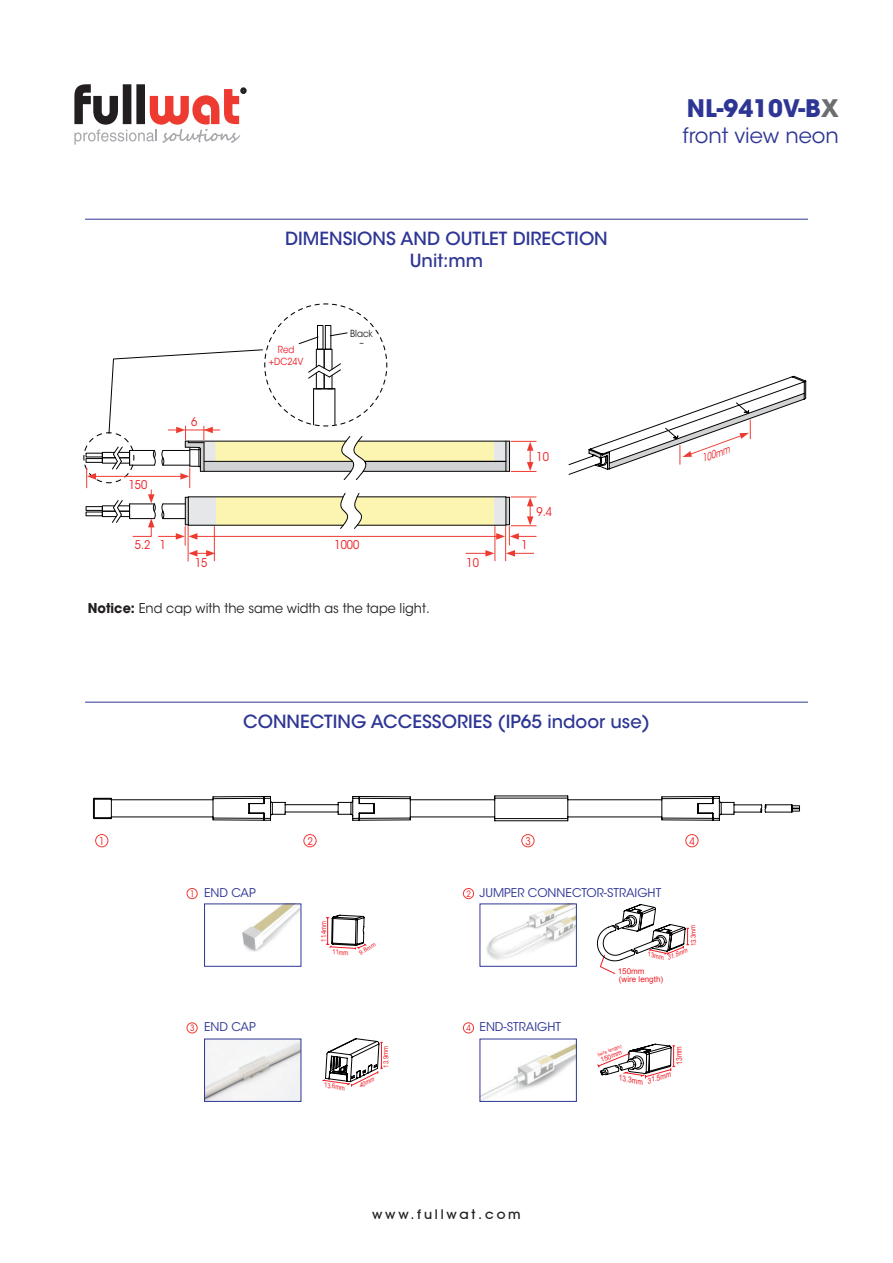
<style>
.page{position:relative;width:893px;height:1263px;background:#fff}
.page>*{position:absolute;margin:0;border:0;box-sizing:border-box;transform-origin:0 0}
.t1{font:700 24px "ITC Avant Garde Std";color:#2e3695}
.t2{font:21px "ITC Avant Garde Std";color:#2e3695}
.t3{font:500 18px/21.6px "ITC Avant Garde Std";color:#2e3695;text-align:center}
.t4{font:13.5px "ITC Avant Garde Std";color:#231f20;scale:.95 1}
.t5{font:500 13.5px "Avant Garde IT Cby BT";letter-spacing:.19em;color:#231f20;scale:1.07 1}
.t6{font:12px "ITC Avant Garde Std";color:#2e3695}
.t7{font:12px "ITC Avant Garde Std";color:#ee1d23;scale:.9 1}
.t8{font:italic 10.5px "ITC Avant Garde Std";color:#ee1d23;scale:.76 1}
.t9{font:10.5px "ITC Avant Garde Std";color:#ee1d23;scale:.9 1}
.t10{font:9.75px/12px "ITC Avant Garde Std";color:#ee1d23;text-align:center;scale:.9 1}
.t11{font:9.75px/9px "ITC Avant Garde Std";color:#231f20;text-align:center;scale:.9 1}
.t12{font:8.7px "ITC Avant Garde Std";color:#ee1d23;scale:.9 1}
.t13{font:8.1px/8.6px "Arial";color:#ee1c25}
.t14{font:8.1px "Arial";color:#ee1c25;scale:.84 1}
.t15{font:italic 7.95px "Arial";color:#ee1c25;scale:.85 1}
.t16{font:italic 7.8px "Arial";color:#ee1c25;scale:.86 1}
.t17{font:7.05px "Arial";color:#ee1c25;scale:.84 1}
.t18{font:italic 6.9px "Arial";color:#ee1c25;scale:.83 1}
.t19{font:italic 6.9px "Arial";color:#ee1c25;scale:.86 1}
.t20{font:6.75px "Arial";color:#ee1c25}
.t21{font:italic 6.6px "Arial";color:#ee1c25;scale:.89 1}
.t22{font:italic 6.45px "Arial";color:#ee1c25;scale:.89 1}
.t23{font:6px "Arial";color:#ee1c25}
.t24{font:4.65px "Arial";color:#ee1c25;scale:.95 1}
.s1{font-weight:700}
.s2{color:#6c6d70}
</style>
<div class="page">
<div style="left:240px;top:87px;width:7px;height:7px;border:3px solid #231f20;border-radius:50%"></div>
<svg style="left:74px;top:84px;width:171px;height:61px"></svg>
<hr style="left:85px;top:219px;width:723px;height:1px;background:#2e3695">
<hr style="left:188px;top:526px;width:1px;height:35px;background:#ee3b32">
<hr style="left:505px;top:526px;width:1px;height:35px;background:#ee3b32">
<hr style="left:495px;top:526px;width:1px;height:35px;background:#ee3b32">
<hr style="left:214px;top:526px;width:1px;height:35px;background:#ee3b32">
<svg style="left:83px;top:303px;width:453px;height:254px"></svg>
<svg style="left:568px;top:376px;width:238px;height:99px"></svg>
<hr style="left:85px;top:702px;width:723px;height:1px;background:#2e3695">
<div style="left:95px;top:834px;width:13px;height:13px;border:1px solid #ee3b32;border-radius:50%"></div>
<div style="left:187px;top:888px;width:11px;height:11px;border:1px solid #ee3b32;border-radius:50%"></div>
<div style="left:187px;top:1022px;width:11px;height:11px;border:1px solid #ee3b32;border-radius:50%"></div>
<div style="left:463px;top:888px;width:11px;height:11px;border:1px solid #ee3b32;border-radius:50%"></div>
<div style="left:463px;top:1022px;width:11px;height:11px;border:1px solid #ee3b32;border-radius:50%"></div>
<div style="left:303px;top:834px;width:13px;height:13px;border:1px solid #ee3b32;border-radius:50%"></div>
<div style="left:521px;top:834px;width:13px;height:13px;border:1px solid #ee3b32;border-radius:50%"></div>
<div style="left:685px;top:834px;width:13px;height:13px;border:1px solid #ee3b32;border-radius:50%"></div>
<svg style="left:93px;top:795px;width:707px;height:26px"></svg>
<img style="left:242px;top:905px;width:57px;height:47px">
<div style="left:204px;top:903px;width:97px;height:64px;border:1px solid #2e3695"></div>
<img style="left:206px;top:1040px;width:93px;height:60px">
<div style="left:204px;top:1038px;width:97px;height:64px;border:1px solid #2e3695"></div>
<img style="left:487px;top:905px;width:88px;height:55px">
<div style="left:479px;top:903px;width:98px;height:64px;border:1px solid #2e3695"></div>
<img style="left:481px;top:1044px;width:94px;height:56px">
<div style="left:479px;top:1038px;width:98px;height:64px;border:1px solid #2e3695"></div>
<svg style="left:326px;top:915px;width:41px;height:35px"></svg>
<svg style="left:596px;top:904px;width:93px;height:70px"></svg>
<svg style="left:322px;top:1038px;width:61px;height:49px"></svg>
<svg style="left:597px;top:1044px;width:78px;height:35px"></svg>
<p class="t3" style="left:285px;top:228px;width:324px">DIMENSIONS AND OUTLET DIRECTION<br>Unit:mm</p>
<p class="t10" style="left:269px;top:344px;width:40px">Red +DC24V</p>
<p class="t11" style="left:350px;top:329px;width:27px">Black –</p>
<p class="t7" style="left:129px;top:477px;width:22px">150</p>
<p class="t7" style="left:191px;top:415px;width:8px">6</p>
<p class="t7" style="left:135px;top:538px;width:19px">5.2</p>
<p class="t7" style="left:160px;top:538px;width:8px">1</p>
<p class="t7" style="left:335px;top:538px;width:29px">1000</p>
<p class="t7" style="left:521px;top:538px;width:8px">1</p>
<p class="t7" style="left:195px;top:555px;width:15px">15</p>
<p class="t7" style="left:466px;top:555px;width:15px">10</p>
<p class="t7" style="left:536px;top:449px;width:15px">10</p>
<p class="t7" style="left:536px;top:505px;width:19px">9.4</p>
<p class="t4" style="left:88px;top:599px;width:361px"><span class="s1">Notice:</span> End cap with the same width as the tape light.</p>
<h1 class="t1" style="left:687px;top:93px;width:153px">NL-9410V-B<span class="s2">X</span></h1>
<p class="t2" style="left:683px;top:122px;width:158px">front view neon</p>
<p class="t8" style="left:700px;top:453px;width:40px;rotate:-20deg">100mm</p>
<p class="t3" style="left:243px;top:711px;width:408px">CONNECTING ACCESSORIES (IP65 indoor use)</p>
<p class="t9" style="left:99px;top:834px;width:8px">1</p>
<p class="t12" style="left:190px;top:888px;width:7px">1</p>
<p class="t6" style="left:204px;top:885px;width:53px">END CAP</p>
<p class="t12" style="left:190px;top:1023px;width:7px">3</p>
<p class="t6" style="left:204px;top:1020px;width:53px">END CAP</p>
<p class="t9" style="left:307px;top:834px;width:8px">2</p>
<p class="t9" style="left:525px;top:834px;width:8px">3</p>
<p class="t9" style="left:689px;top:834px;width:8px">4</p>
<p class="t12" style="left:466px;top:888px;width:7px">2</p>
<p class="t6" style="left:479px;top:885px;width:183px">JUMPER CONNECTOR-STRAIGHT</p>
<p class="t17" style="left:319px;top:942px;width:26px;rotate:-90deg">11.4mm</p>
<p class="t17" style="left:333px;top:947px;width:20px;rotate:3deg">11mm</p>
<p class="t23" style="left:358px;top:949px;width:19px;rotate:-29deg">9.8mm</p>
<p class="t17" style="left:689px;top:947px;width:27px;rotate:-92deg">13.3mm</p>
<p class="t21" style="left:665px;top:954px;width:25px;rotate:-23deg">31.5mm</p>
<p class="t19" style="left:649px;top:949px;width:21px;rotate:13deg">13mm</p>
<p class="t13" style="left:618px;top:967px;width:47px">150mm (wire length)</p>
<p class="t12" style="left:466px;top:1023px;width:7px">4</p>
<p class="t6" style="left:479px;top:1020px;width:83px">END-STRAIGHT</p>
<p class="t17" style="left:382px;top:1068px;width:27px;rotate:-92deg">13.9mm</p>
<p class="t24" style="left:596px;top:1052px;width:28px;rotate:-19deg">(wire length)</p>
<p class="t20" style="left:599px;top:1056px;width:24px;rotate:-21deg">150mm</p>
<p class="t14" style="left:674px;top:1065px;width:24px;rotate:-92deg">m31 m</p>
<p class="t18" style="left:325px;top:1080px;width:27px;rotate:9deg">13.6mm</p>
<p class="t22" style="left:357px;top:1082px;width:20px;rotate:-26deg">40mm</p>
<p class="t16" style="left:646px;top:1076px;width:30px;rotate:-16deg">31.5mm</p>
<p class="t15" style="left:620px;top:1072px;width:30px;rotate:11deg">13.3mm</p>
<p class="t5" style="left:372px;top:1206px;width:140px">www.fullwat.com</p>
</div>
